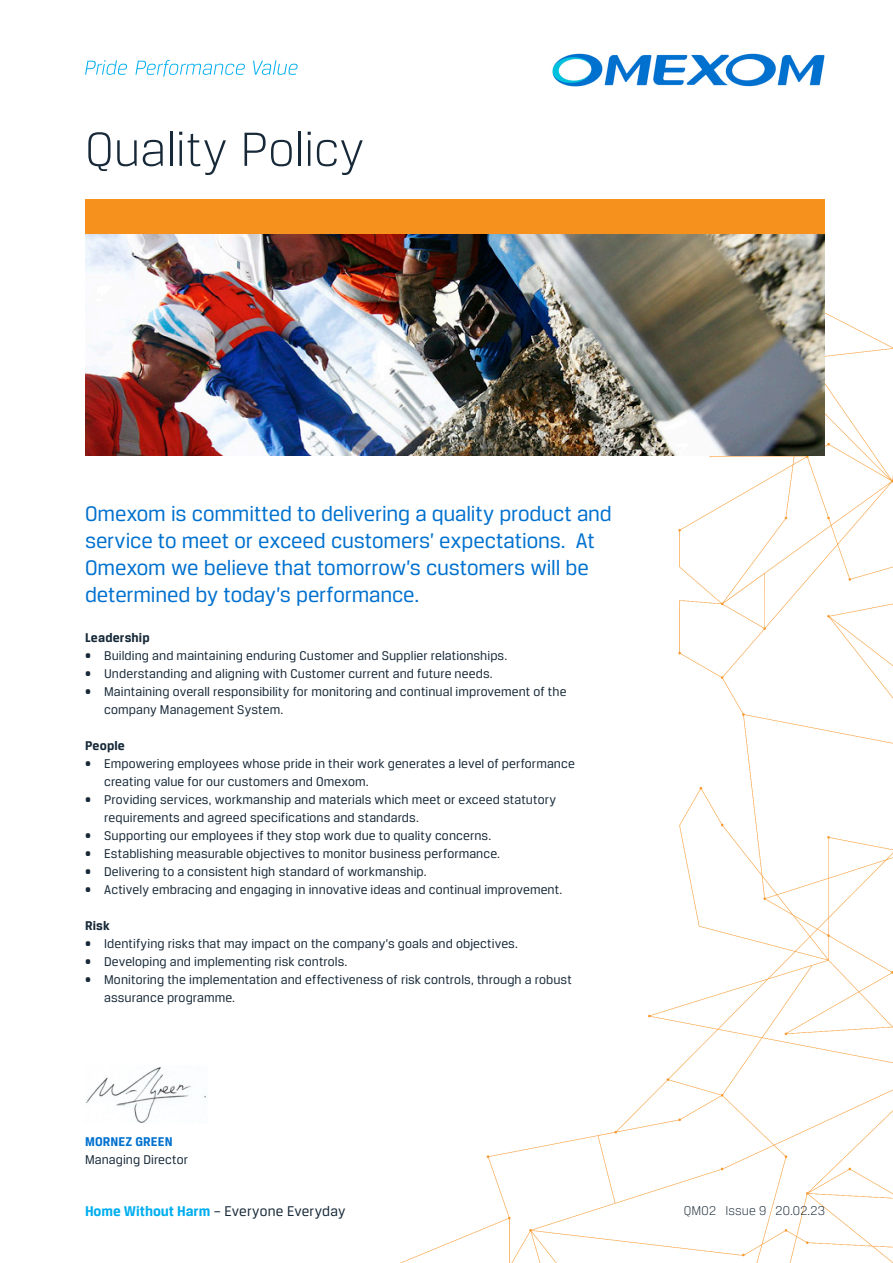
<style>
.page{position:relative;width:893px;height:1263px;background:#fff}
.page>*{position:absolute;margin:0;border:0;box-sizing:border-box;transform-origin:0 0}
.t1{font:300 51px "Breuer Text";letter-spacing:-.005em;color:#172938}
._03_electrix_text_15{font:22.5px/27px "Breuer Text";letter-spacing:-.005em;color:#0071cf}
.t2{font:15px "Breuer Text";letter-spacing:.01em;color:#172938}
._02_electrix_text_9{font:13.5px/18px "Breuer Text";letter-spacing:.005em;color:#172938}
._02_electrix_text_9-2{font:700 13.5px "Breuer Text";letter-spacing:.01em;color:#172938}
._08_electrix_table_t{font:300 13.5px "Breuer Text";letter-spacing:.015em;color:#172938}
._02_electrix_text_9-3{font:700 13.5px "Breuer Text";letter-spacing:.01em;color:#0071cf}
.s1{font-weight:700;color:#00aeef}
</style>
<div class="page">
<img style="left:272px;top:312px;width:621px;height:951px">
<svg style="left:85px;top:60px;width:42px;height:15px"></svg>
<svg style="left:135px;top:60px;width:110px;height:17px"></svg>
<svg style="left:253px;top:60px;width:45px;height:15px"></svg>
<img style="left:85px;top:234px;width:740px;height:221px">
<div style="left:85px;top:200px;width:740px;height:34px;background:#f6911e"></div>
<img style="left:86px;top:1067px;width:120px;height:56px">
<img style="left:552px;top:53px;width:273px;height:34px">
<p class="t1" style="left:85px;top:122px;width:281px">Quality Policy</p>
<p class="_03_electrix_text_15" style="left:85px;top:499px;width:528px">Omexom is committed to delivering a quality product and service to meet or exceed customers’ expectations. At Omexom we believe that tomorrow’s customers will be determined by today’s performance.</p>
<p class="_02_electrix_text_9-2" style="left:85px;top:630px;width:66px">Leadership</p>
<p class="_02_electrix_text_9" style="left:85px;top:646px;width:424px">• Building and maintaining enduring Customer and Supplier relationships.</p>
<p class="_02_electrix_text_9" style="left:85px;top:664px;width:409px">• Understanding and aligning with Customer current and future needs.</p>
<p class="_02_electrix_text_9" style="left:104px;top:682px;width:464px;text-indent:-19px">• Maintaining overall responsibility for monitoring and continual improvement of the company Management System.</p>
<p class="_02_electrix_text_9-2" style="left:85px;top:738px;width:41px">People</p>
<p class="_02_electrix_text_9" style="left:104px;top:754px;width:472px;text-indent:-19px">• Empowering employees whose pride in their work generates a level of performance creating value for our customers and Omexom.</p>
<p class="_02_electrix_text_9" style="left:104px;top:790px;width:453px;text-indent:-19px">• Providing services, workmanship and materials which meet or exceed statutory requirements and agreed specifications and standards.</p>
<p class="_02_electrix_text_9" style="left:85px;top:826px;width:408px">• Supporting our employees if they stop work due to quality concerns.</p>
<p class="_02_electrix_text_9" style="left:85px;top:844px;width:417px">• Establishing measurable objectives to monitor business performance.</p>
<p class="_02_electrix_text_9" style="left:85px;top:862px;width:343px">• Delivering to a consistent high standard of workmanship.</p>
<p class="_02_electrix_text_9" style="left:85px;top:880px;width:479px">• Actively embracing and engaging in innovative ideas and continual improvement.</p>
<p class="_02_electrix_text_9-2" style="left:85px;top:918px;width:26px">Risk</p>
<p class="_02_electrix_text_9" style="left:85px;top:934px;width:434px">• Identifying risks that may impact on the company’s goals and objectives.</p>
<p class="_02_electrix_text_9" style="left:85px;top:952px;width:264px">• Developing and implementing risk controls.</p>
<p class="_02_electrix_text_9" style="left:104px;top:970px;width:469px;text-indent:-19px">• Monitoring the implementation and effectiveness of risk controls, through a robust assurance programme.</p>
<p class="_02_electrix_text_9-3" style="left:85px;top:1134px;width:89px">MORNEZ GREEN</p>
<p class="_02_electrix_text_9" style="left:85px;top:1150px;width:105px">Managing Director</p>
<p class="t2" style="left:85px;top:1203px;width:262px"><span class="s1">Home Without Harm</span> – Everyone Everyday</p>
<p class="_08_electrix_table_t" style="left:684px;top:1203px;width:142px">QM02 Issue 9 20.02.23</p>
</div>
